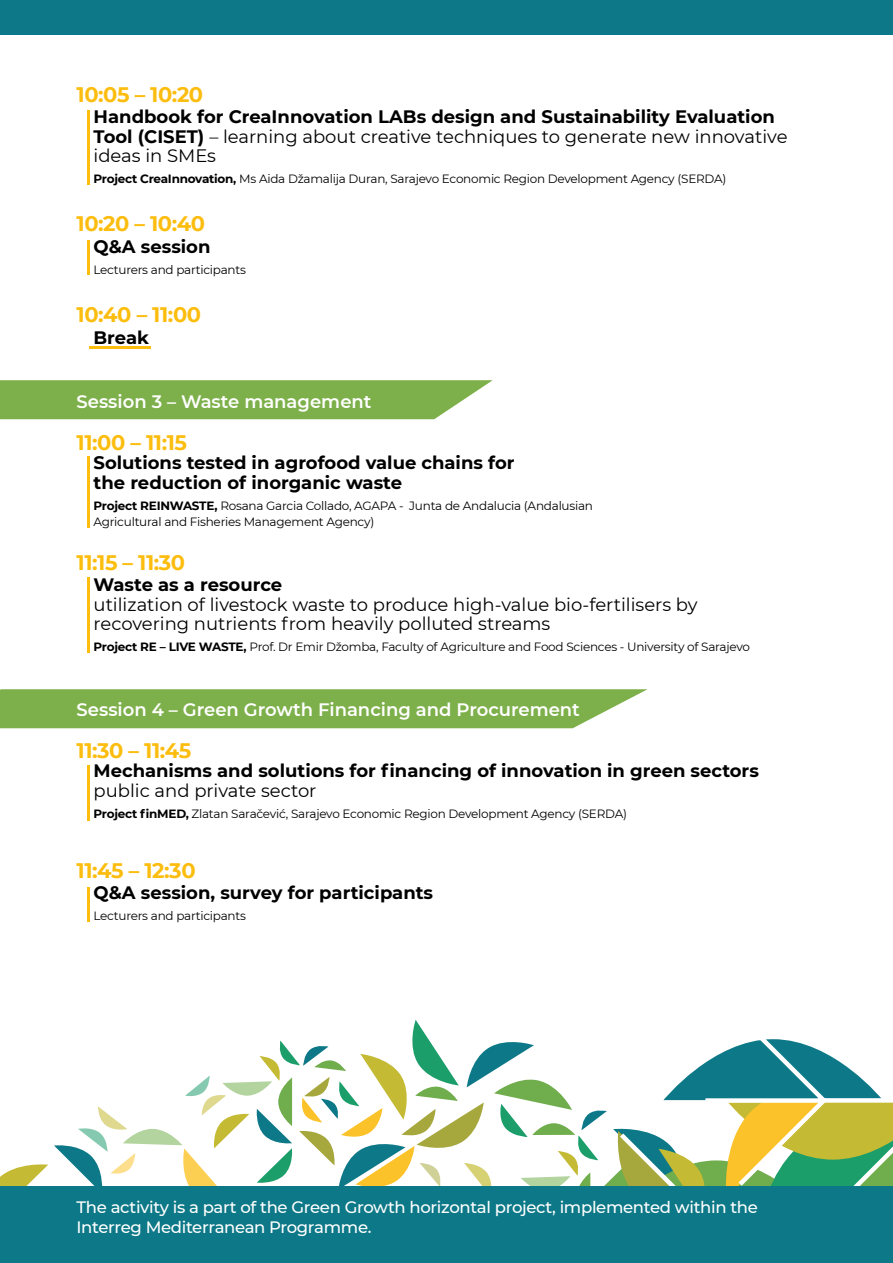
<style>
.page{position:relative;width:893px;height:1263px;background:#fff}
.page>*{position:absolute;margin:0;border:0;box-sizing:border-box;transform-origin:0 0}
.t1{font:700 21px "Montserrat";letter-spacing:-.02em;color:#fcbd0f}
.t2{font:700 18px/19.5px "Montserrat";color:#000}
.t3{font:18px/19.5px "Montserrat";color:#000}
.t4{font:600 18px "Montserrat";color:#fff}
.t5{font:500 16.5px/19.8px "Montserrat";letter-spacing:-.02em;color:#fff}
.t6{font:12px/16.5px "Montserrat";letter-spacing:-.02em;color:#000}
.s1{font-weight:400}
.s2{font-weight:700}
</style>
<div class="page">
<svg style="left:0;top:1164px;width:48px;height:22px"></svg>
<svg style="left:54px;top:1020px;width:838px;height:166px"></svg>
<div style="left:0;top:1186px;width:893px;height:77px;background:#0d7887"></div>
<svg style="left:0;top:689px;width:648px;height:39px;background:#84b454"></svg>
<svg style="left:0;top:380px;width:493px;height:39px;background:#85b555"></svg>
<hr style="left:87px;top:111px;width:3px;height:74px;background:#fcbd0f">
<hr style="left:87px;top:240px;width:3px;height:35px;background:#fcbd0f">
<hr style="left:87px;top:456px;width:3px;height:71px;background:#fcbd0f">
<hr style="left:87px;top:578px;width:3px;height:75px;background:#fcbd0f">
<hr style="left:89px;top:346px;width:61px;height:3px;background:#fcbd0f">
<div style="left:0;top:0;width:893px;height:34px;background:#0d7887"></div>
<hr style="left:87px;top:765px;width:3px;height:55px;background:#fcbd0f">
<hr style="left:87px;top:887px;width:3px;height:34px;background:#fcbd0f">
<h1 class="t1" style="left:77px;top:79px;width:128px">10:05 – 10:20</h1>
<h2 class="t2" style="left:94px;top:106px;width:695px">Handbook for CreaInnovation LABs design and Sustainability Evaluation<br>Tool (CISET) <span class="s1">– learning about creative techniques to generate new innovative ideas in SMEs</span></h2>
<p class="t6" style="left:94px;top:170px;width:634px"><span class="s2">Project CreaInnovation,</span> Ms Aida Džamalija Duran, Sarajevo Economic Region Development Agency (SERDA)</p>
<h1 class="t1" style="left:77px;top:209px;width:130px">10:20 – 10:40</h1>
<h2 class="t2" style="left:94px;top:236px;width:118px">Q&amp;A session</h2>
<p class="t6" style="left:94px;top:261px;width:154px">Lecturers and participants</p>
<h1 class="t1" style="left:77px;top:299px;width:126px">10:40 – 11:00</h1>
<h2 class="t2" style="left:94px;top:326px;width:57px">Break</h2>
<h2 class="t4" style="left:77px;top:389px;width:296px">Session 3 – Waste management</h2>
<h1 class="t1" style="left:77px;top:427px;width:112px">11:00 – 11:15</h1>
<h2 class="t2" style="left:94px;top:452px;width:422px">Solutions tested in agrofood value chains for the reduction of inorganic waste</h2>
<p class="t6" style="left:94px;top:497px;width:501px"><span class="s2">Project REINWASTE,</span> Rosana Garcia Collado, AGAPA - Junta de Andalucia (Andalusian<br>Agricultural and Fisheries Management Agency)</p>
<h1 class="t1" style="left:77px;top:547px;width:110px">11:15 – 11:30</h1>
<h2 class="t2" style="left:94px;top:574px;width:190px">Waste as a resource</h2>
<h2 class="t3" style="left:94px;top:594px;width:606px">utilization of livestock waste to produce high-value bio-fertilisers by recovering nutrients from heavily polluted streams</h2>
<p class="t6" style="left:94px;top:638px;width:658px"><span class="s2">Project RE – LIVE WASTE,</span> Prof. Dr Emir Džomba, Faculty of Agriculture and Food Sciences - University of Sarajevo</p>
<h2 class="t4" style="left:77px;top:696px;width:505px">Session 4 – Green Growth Financing and Procurement</h2>
<h1 class="t1" style="left:77px;top:735px;width:116px">11:30 – 11:45</h1>
<h2 class="t2" style="left:94px;top:760px;width:667px">Mechanisms and solutions for financing of innovation in green sectors</h2>
<h2 class="t3" style="left:94px;top:780px;width:224px">public and private sector</h2>
<p class="t6" style="left:94px;top:805px;width:535px"><span class="s2">Project finMED,</span> Zlatan Saračević, Sarajevo Economic Region Development Agency (SERDA)</p>
<h1 class="t1" style="left:77px;top:855px;width:121px">11:45 – 12:30</h1>
<h2 class="t2" style="left:94px;top:882px;width:341px">Q&amp;A session, survey for participants</h2>
<p class="t6" style="left:94px;top:907px;width:154px">Lecturers and participants</p>
<h3 class="t5" style="left:77px;top:1196px;width:683px">The activity is a part of the Green Growth horizontal project, implemented within the<br>Interreg Mediterranean Programme.</h3>
</div>
